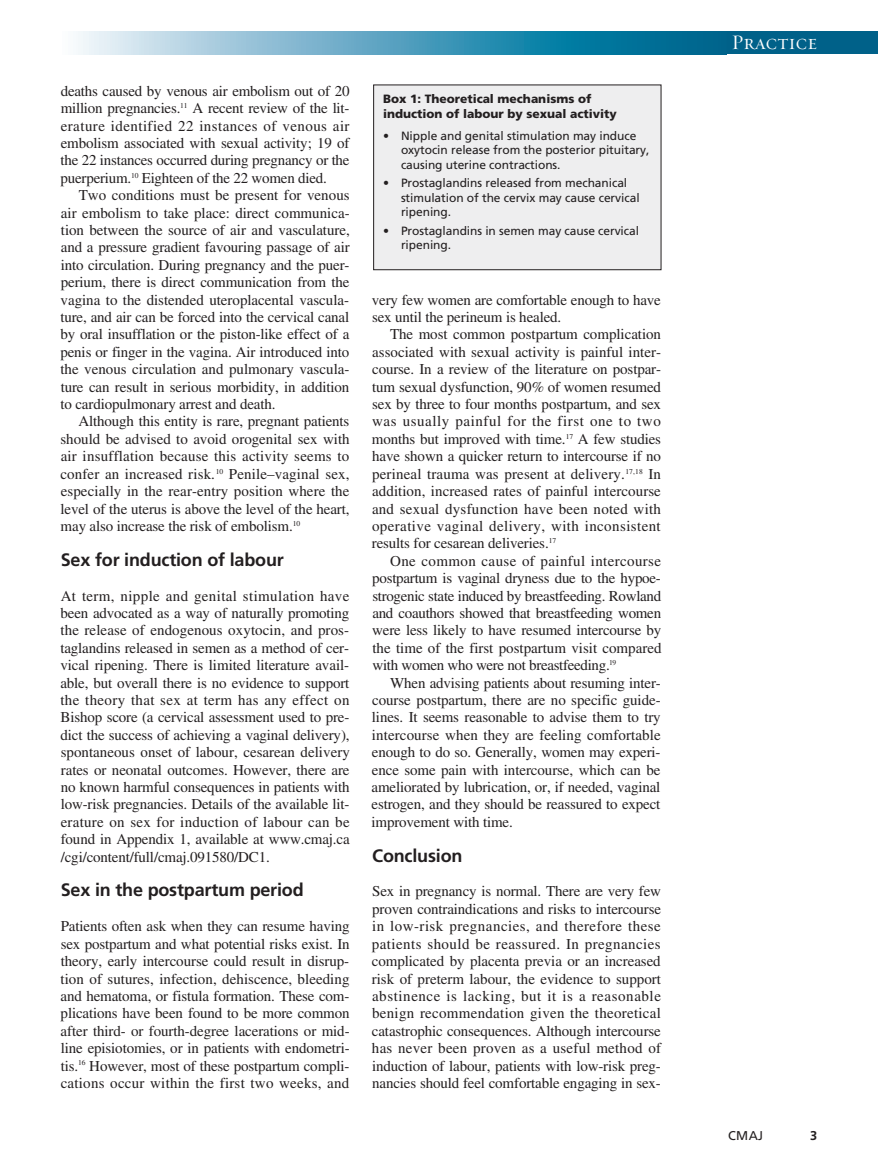
<style>
.page{position:relative;width:878px;height:1175px;background:#fff}
.page>*{position:absolute;margin:0;border:0;box-sizing:border-box;transform-origin:0 0}
.t1{font:21px "Requiem Display HTF Small Caps";letter-spacing:.005em;color:#fff}
.t2{font:700 18px "Frutiger";letter-spacing:-.01em;color:#231f20}
.t3{font:15px/17.4px "Times";letter-spacing:-.01em;color:#231f20;text-align:justify}
.t4{font:12.75px "Frutiger";color:#231f20}
.t5{font:700 12.75px "Frutiger";color:#231f20}
.t6{font:12px/14.2px "Frutiger";letter-spacing:-.005em;color:#231f20}
.t7{font:900 12px/15px "Frutiger";color:#231f20}
</style>
<div class="page">
<div style="left:716px;top:32px;width:162px;height:22px;background:#006189"></div>
<svg style="left:78px;top:32px;width:638px;height:22px"></svg>
<div style="left:373px;top:85px;width:288px;height:185px;background:#eeeeef"></div>
<div style="left:373px;top:85px;width:288px;height:185px;border:1px solid #231f20"></div>
<p class="t3" style="left:61px;top:84px;width:290px">deaths caused by venous air embolism out of 20 million pregnancies.<sup>11</sup> A recent review of the lit&shy;erature identified 22 instances of venous air embolism associated with sexual activity; 19 of the 22 instances occurred during pregnancy or the puerperium.<sup>10</sup> Eighteen of the 22 women died.</p>
<p class="t3" style="left:60px;top:188px;width:291px;text-indent:18px">Two conditions must be present for venous air embolism to take place: direct communica&shy;tion between the source of air and vasculature, and a pressure gradient favouring passage of air into circulation. During pregnancy and the puer&shy;perium, there is direct communication from the vagina to the distended uteroplacental vascula&shy;ture, and air can be forced into the cervical canal by oral insufflation or the piston-like effect of a penis or finger in the vagina. Air introduced into the venous circulation and pulmonary vascula&shy;ture can result in serious morbidity, in addition to cardiopulmonary arrest and death.</p>
<p class="t3" style="left:60px;top:414px;width:291px;text-indent:18px">Although this entity is rare, pregnant patients should be advised to avoid orogenital sex with air insufflation because this activity seems to confer an increased risk.<sup>10</sup> Penile–vaginal sex, especially in the rear-entry position where the level of the uterus is above the level of the heart, may also increase the risk of embolism.<sup>10</sup></p>
<p class="t2" style="left:61px;top:552px;width:224px">Sex for induction of labour</p>
<p class="t3" style="left:60px;top:588px;width:291px">At term, nipple and genital stimulation have been advocated as a way of naturally promoting the release of endogenous oxytocin, and pros&shy;taglandins released in semen as a method of cer&shy;vical ripening. There is limited literature avail&shy;able, but overall there is no evidence to support the theory that sex at term has any effect on Bishop score (a cervical assessment used to pre&shy;dict the success of achieving a vaginal delivery), spontaneous onset of labour, cesarean delivery rates or neonatal outcomes. However, there are no known harmful consequences in patients with low-risk pregnancies. Details of the available lit&shy;erature on sex for induction of labour can be found in Appendix 1, available at www.cmaj.ca /cgi /content/full/cmaj.091580/DC1.</p>
<p class="t2" style="left:61px;top:883px;width:244px">Sex in the postpartum period</p>
<p class="t3" style="left:61px;top:919px;width:290px">Patients often ask when they can resume having sex postpartum and what potential risks exist. In theory, early intercourse could result in disrup&shy;tion of sutures, infection, dehiscence, bleeding and hematoma, or fistula formation. These com&shy;plications have been found to be more common after third- or fourth-degree lacerations or mid&shy;line episiotomies, or in patients with endometri&shy;tis.<sup>16</sup> However, most of these postpartum compli&shy;cations occur within the first two weeks, and</p>
<p class="t7" style="left:383px;top:93px;width:235px">Box 1: Theoretical mechanisms of induction of labour by sexual activity</p>
<p class="t6" style="left:401px;top:130px;width:250px;text-indent:-18px">• Nipple and genital stimulation may induce oxytocin release from the posterior pituitary, causing uterine contractions.</p>
<p class="t6" style="left:401px;top:177px;width:240px;text-indent:-18px">• Prostaglandins released from mechanical stimulation of the cervix may cause cervical ripening.</p>
<p class="t6" style="left:401px;top:224px;width:239px;text-indent:-18px">• Prostaglandins in semen may cause cervical ripening.</p>
<p class="t3" style="left:372px;top:292px;width:290px">very few women are comfortable enough to have sex until the perineum is healed.</p>
<p class="t3" style="left:372px;top:327px;width:291px;text-indent:18px">The most common postpartum complication associated with sexual activity is painful inter&shy;course. In a review of the literature on postpar&shy;tum sexual dysfunction, 90% of women resumed sex by three to four months postpartum, and sex was usually painful for the first one to two months but improved with time.<sup>17</sup> A few studies have shown a quicker return to intercourse if no perineal trauma was present at delivery.<sup>17,18</sup> In addition, increased rates of painful intercourse and sexual dysfunction have been noted with operative vaginal delivery, with inconsistent results for cesarean deliveries.<sup>17</sup></p>
<p class="t3" style="left:372px;top:553px;width:291px;text-indent:18px">One common cause of painful intercourse postpartum is vaginal dryness due to the hypoe&shy;strogenic state induced by breastfeeding. Rowland and coauthors showed that breastfeeding women were less likely to have resumed intercourse by the time of the first postpartum visit compared with women who were not breastfeeding.<sup>19</sup></p>
<p class="t3" style="left:371px;top:675px;width:291px;text-indent:19px">When advising patients about resuming inter&shy;course postpartum, there are no specific guide&shy;lines. It seems reasonable to advise them to try intercourse when they are feeling comfortable enough to do so. Generally, women may experi&shy;ence some pain with intercourse, which can be ameliorated by lubrication, or, if needed, vaginal estrogen, and they should be reassured to expect improvement with time.</p>
<p class="t2" style="left:372px;top:848px;width:92px">Conclusion</p>
<p class="t3" style="left:372px;top:884px;width:291px">Sex in pregnancy is normal. There are very few proven contraindications and risks to intercourse in low-risk pregnancies, and therefore these patients should be reassured. In pregnancies complicated by placenta previa or an increased risk of preterm labour, the evidence to support abstinence is lacking, but it is a reasonable benign recommendation given the theoretical catastrophic consequences. Although intercourse has never been proven as a useful method of induction of labour, patients with low-risk preg&shy;nancies should feel comfortable engaging in sex-</p>
<h1 class="t1" style="left:731px;top:30px;width:87px">Practice</h1>
<p class="t4" style="left:728px;top:1130px;width:36px">CMAJ</p>
<p class="t5" style="left:810px;top:1130px;width:9px">3</p>
</div>
